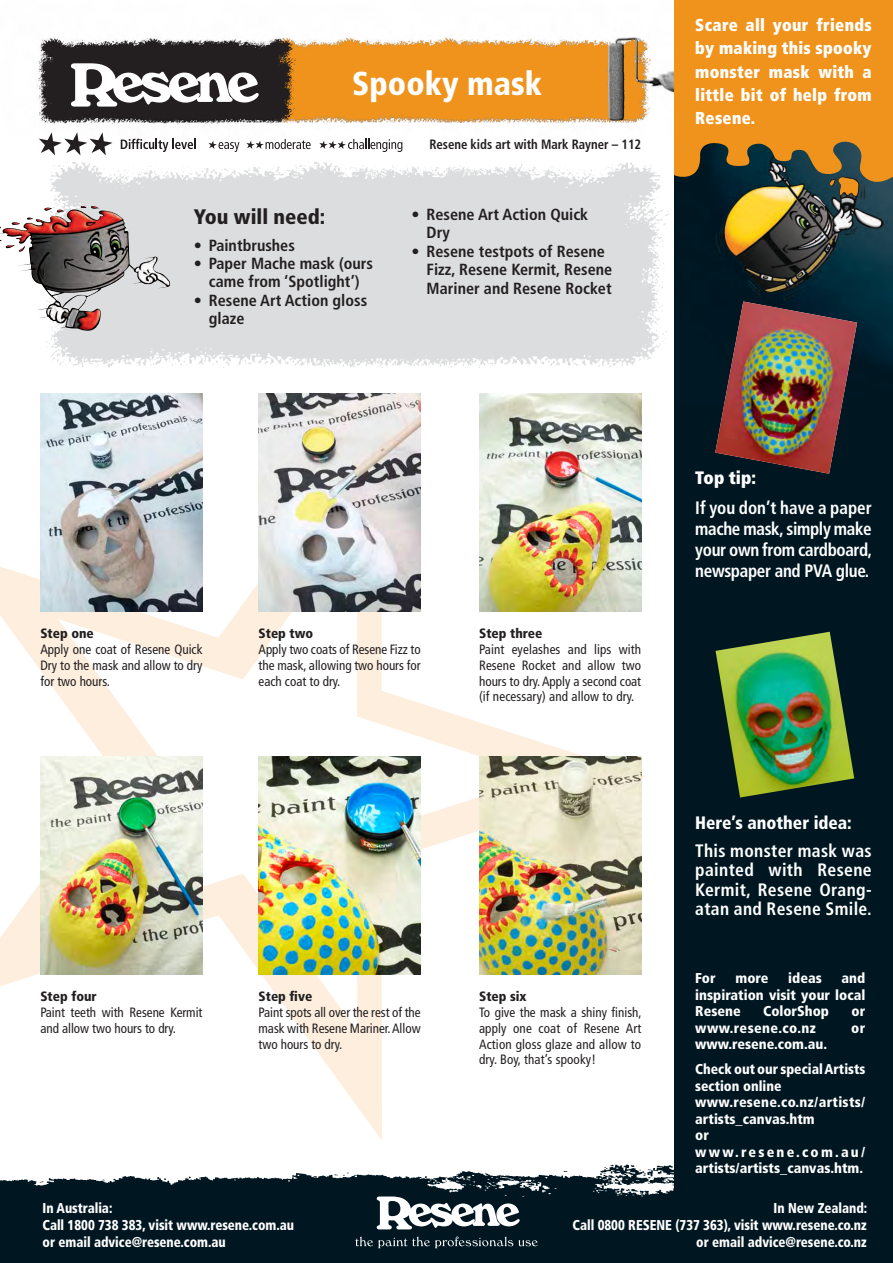
<style>
.page{position:relative;width:893px;height:1263px;background:#fff}
.page>*{position:absolute;margin:0;border:0;box-sizing:border-box;transform-origin:0 0}
.t1{font:900 condensed 33px "Frutiger";color:#fff}
.t2{font:900 condensed 21px "Frutiger";color:#231f20}
.t3{font:700 condensed 18px/21px "Frutiger";letter-spacing:-.02em;color:#fff;text-align:justify;scale:.95 1}
.t4{font:700 condensed 18px/19.5px "Frutiger";letter-spacing:-.02em;color:#fff;text-align:justify}
.t5{font:900 condensed 18px "Frutiger";color:#fff}
.t6{font:900 condensed 18px "Frutiger";color:#fff}
.t7{font:900 condensed 17.25px/23.2px "Frutiger";letter-spacing:.02em;color:#fff;text-align:justify;scale:.95 1}
.t8{font:700 condensed 16.2px/18.5px "Frutiger";color:#231f20}
.t9{font:900 condensed 14.25px/16.5px "Frutiger";color:#fff}
.t10{font:900 condensed 14.25px/16.5px "Frutiger";color:#fff;scale:.92 1}
.t11{font:900 condensed 14.25px "Frutiger";letter-spacing:.03em;color:#fff}
.t12{font:condensed 13.5px/15.8px "Frutiger";color:#231f20;text-align:justify}
.t13{font:900 condensed 13.5px "Frutiger";color:#231f20}
.t14{font:700 condensed 13.5px "Frutiger";letter-spacing:-.005em;color:#231f20;scale:.95 1}
</style>
<div class="page">
<svg style="left:0;top:412px;width:646px;height:728px"></svg>
<svg style="left:58px;top:522px;width:484px;height:509px"></svg>
<div style="left:674px;top:0;width:219px;height:1263px;background:#001722"></div>
<img style="left:740px;top:196px;width:153px;height:168px">
<img style="left:315px;top:37px;width:359px;height:87px">
<img style="left:37px;top:37px;width:278px;height:88px">
<svg style="left:674px;top:0;width:219px;height:196px;background:#d68922"></svg>
<img style="left:38px;top:152px;width:702px;height:247px">
<img style="left:0;top:1164px;width:674px;height:99px">
<svg style="left:39px;top:132px;width:74px;height:23px"></svg>
<svg style="left:121px;top:139px;width:75px;height:13px"></svg>
<svg style="left:319px;top:139px;width:83px;height:13px"></svg>
<svg style="left:246px;top:139px;width:65px;height:10px"></svg>
<svg style="left:209px;top:141px;width:30px;height:11px"></svg>
<svg style="left:355px;top:1236px;width:183px;height:12px;background:#2b3e47"></svg>
<svg style="left:377px;top:1196px;width:143px;height:33px"></svg>
<img style="left:715px;top:301px;width:142px;height:173px">
<img style="left:715px;top:632px;width:139px;height:165px">
<img style="left:0;top:206px;width:100px;height:92px">
<svg style="left:71px;top:63px;width:188px;height:44px"></svg>
<img style="left:40px;top:393px;width:162px;height:218px">
<img style="left:259px;top:393px;width:162px;height:218px">
<img style="left:479px;top:393px;width:162px;height:218px">
<img style="left:40px;top:756px;width:162px;height:218px">
<img style="left:259px;top:756px;width:162px;height:218px">
<img style="left:479px;top:756px;width:162px;height:218px">
<h1 class="t1" style="left:352px;top:63px;width:191px">Spooky mask</h1>
<h2 class="t2" style="left:194px;top:204px;width:133px">You will need:</h2>
<p class="t8" style="left:194px;top:236px;width:103px">• Paintbrushes</p>
<p class="t8" style="left:194px;top:254px;width:181px;text-align:center">• Paper Mache mask (ours came from ‘Spotlight’)</p>
<p class="t8" style="left:209px;top:291px;width:160px;text-indent:-15px">• Resene Art Action gloss glaze</p>
<p class="t14" style="left:429px;top:137px;width:224px">Resene kids art with Mark Rayner – 112</p>
<p class="t8" style="left:427px;top:205px;width:163px;text-indent:-15px">• Resene Art Action Quick<br>Dry</p>
<p class="t8" style="left:427px;top:242px;width:187px;text-indent:-15px">• Resene testpots of Resene<br>Fizz, Resene Kermit, Resene<br>Mariner and Resene Rocket</p>
<p class="t7" style="left:695px;top:13px;width:187px">Scare all your friends by making this spooky monster mask with a little bit of help from Resene.</p>
<p class="t13" style="left:40px;top:626px;width:55px">Step one</p>
<p class="t12" style="left:40px;top:642px;width:164px">Apply one coat of Resene Quick Dry to the mask and allow to dry for two hours.</p>
<p class="t13" style="left:259px;top:626px;width:56px">Step two</p>
<p class="t12" style="left:259px;top:642px;width:164px">Apply two coats of Resene Fizz to the mask, allowing two hours for each coat to dry.</p>
<p class="t13" style="left:40px;top:988px;width:58px">Step four</p>
<p class="t12" style="left:40px;top:1005px;width:164px">Paint teeth with Resene Kermit and allow two hours to dry.</p>
<p class="t13" style="left:259px;top:988px;width:55px">Step five</p>
<p class="t12" style="left:259px;top:1005px;width:164px">Paint spots all over the rest of the mask with Resene Mariner. Allow two hours to dry.</p>
<p class="t13" style="left:479px;top:626px;width:65px">Step three</p>
<p class="t12" style="left:479px;top:642px;width:164px">Paint eyelashes and lips with Resene Rocket and allow two hours to dry. Apply a second coat (if necessary) and allow to dry.</p>
<p class="t13" style="left:479px;top:988px;width:49px">Step six</p>
<p class="t12" style="left:479px;top:1005px;width:164px">To give the mask a shiny finish, apply one coat of Resene Art Action gloss glaze and allow to dry. Boy, that’s spooky!</p>
<h3 class="t6" style="left:695px;top:467px;width:62px">Top tip:</h3>
<h3 class="t3" style="left:695px;top:497px;width:188px">If you don’t have a paper mache mask, simply make your own from cardboard, newspaper and PVA glue.</h3>
<h3 class="t5" style="left:695px;top:812px;width:158px">Here’s another idea:</h3>
<h3 class="t4" style="left:695px;top:841px;width:178px">This monster mask was painted with Resene Kermit, Resene Orang&shy;atan and Resene Smile.</h3>
<p class="t9" style="left:695px;top:970px;width:172px;text-align:justify;text-indent:146px">and inspiration visit your local Resene</p>
<p class="t9" style="left:695px;top:970px;width:22px">For</p>
<p class="t9" style="left:735px;top:970px;width:35px">more</p>
<p class="t9" style="left:788px;top:970px;width:35px">ideas</p>
<p class="t9" style="left:763px;top:1003px;width:67px">ColorShop</p>
<p class="t9" style="left:852px;top:1003px;width:15px">or</p>
<p class="t11" style="left:695px;top:1019px;width:122px">www.resene.co.nz</p>
<p class="t9" style="left:851px;top:1020px;width:16px">or</p>
<p class="t9" style="left:695px;top:1032px;width:172px;line-height:25px">www.resene.com.au.<br>Check out our special Artists</p>
<p class="t9" style="left:695px;top:1078px;width:172px">section online www.resene.co.nz/artists/ artists_canvas.htm<br>or www.resene.com.au/ artists/artists_canvas.htm.</p>
<p class="t10" style="left:43px;top:1200px;width:275px">In Australia:<br>Call 1800 738 383, visit www.resene.com.au or email advice@resene.com.au</p>
<p class="t10" style="left:573px;top:1200px;width:322px;text-align:right">In New Zealand:<br>Call 0800 RESENE (737 363), visit www.resene.co.nz or email advice@resene.co.nz</p>
</div>
